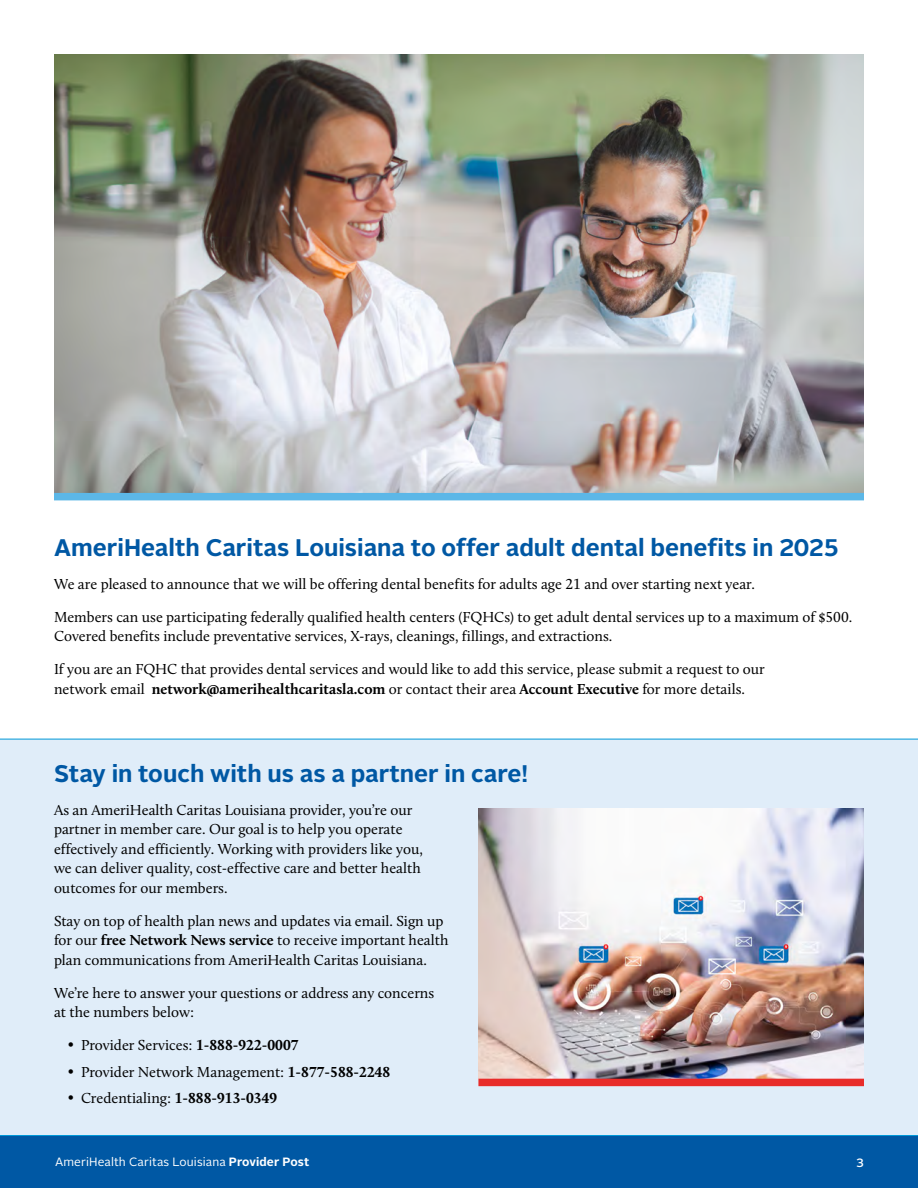
<style>
.page{position:relative;width:918px;height:1188px;background:#fff}
.page>*{position:absolute;margin:0;border:0;box-sizing:border-box;transform-origin:0 0}
.t1{font:700 24px "Alright Sans";color:#0058a4}
.Body_TXT{font:15px/19.5px "Calluna";color:#000}
.t2{font:12px "Alright Sans";letter-spacing:.01em;color:#fff}
.t3{font:500 12px "Alright Sans";color:#fff}
.s1{font-weight:700}
</style>
<div class="page">
<div style="left:0;top:1136px;width:918px;height:52px;background:#0058a4"></div>
<div style="left:0;top:739px;width:918px;height:397px;background:#e0edf9"></div>
<img style="left:54px;top:54px;width:810px;height:439px">
<div style="left:54px;top:493px;width:810px;height:7px;background:#5cb7e7"></div>
<img style="left:478px;top:809px;width:386px;height:270px">
<div style="left:478px;top:1079px;width:386px;height:7px;background:#e82c2a"></div>
<p class="t1" style="left:54px;top:530px;width:786px">AmeriHealth Caritas Louisiana to offer adult dental benefits in 2025</p>
<p class="Body_TXT" style="left:54px;top:574px;width:703px">We are pleased to announce that we will be offering dental benefits for adults age 21 and over starting next year.</p>
<p class="Body_TXT" style="left:54px;top:607px;width:800px">Members can use participating federally qualified health centers (FQHCs) to get adult dental services up to a maximum of $500.<br>Covered benefits include preventative services, X-rays, cleanings, fillings, and extractions.</p>
<p class="Body_TXT" style="left:54px;top:659px;width:712px">If you are an FQHC that provides dental services and would like to add this service, please submit a request to our network email <span class="s1">network@amerihealthcaritasla.com</span> or contact their area <span class="s1">Account Executive</span> for more details.</p>
<p class="t1" style="left:54px;top:757px;width:476px">Stay in touch with us as a partner in care!</p>
<p class="Body_TXT" style="left:54px;top:800px;width:370px">As an AmeriHealth Caritas Louisiana provider, you’re our partner in member care. Our goal is to help you operate effectively and efficiently. Working with providers like you, we can deliver quality, cost-effective care and better health outcomes for our members.</p>
<p class="Body_TXT" style="left:54px;top:911px;width:396px">Stay on top of health plan news and updates via email. Sign up for our <span class="s1">free Network News service</span> to receive important health plan communications from AmeriHealth Caritas Louisiana.</p>
<p class="Body_TXT" style="left:54px;top:983px;width:382px">We’re here to answer your questions or address any concerns at the numbers below:</p>
<p class="Body_TXT" style="left:68px;top:1035px;width:233px">• Provider Services: <span class="s1">1-888-922-0007</span></p>
<p class="Body_TXT" style="left:68px;top:1062px;width:324px">• Provider Network Management: <span class="s1">1-877-588-2248</span></p>
<p class="Body_TXT" style="left:68px;top:1088px;width:211px">• Credentialing: <span class="s1">1-888-913-0349</span></p>
<p class="t2" style="left:55px;top:1154px;width:256px">AmeriHealth Caritas Louisiana <span class="s1">Provider Post</span></p>
<p class="t3" style="left:856px;top:1154px;width:9px">3</p>
</div>
